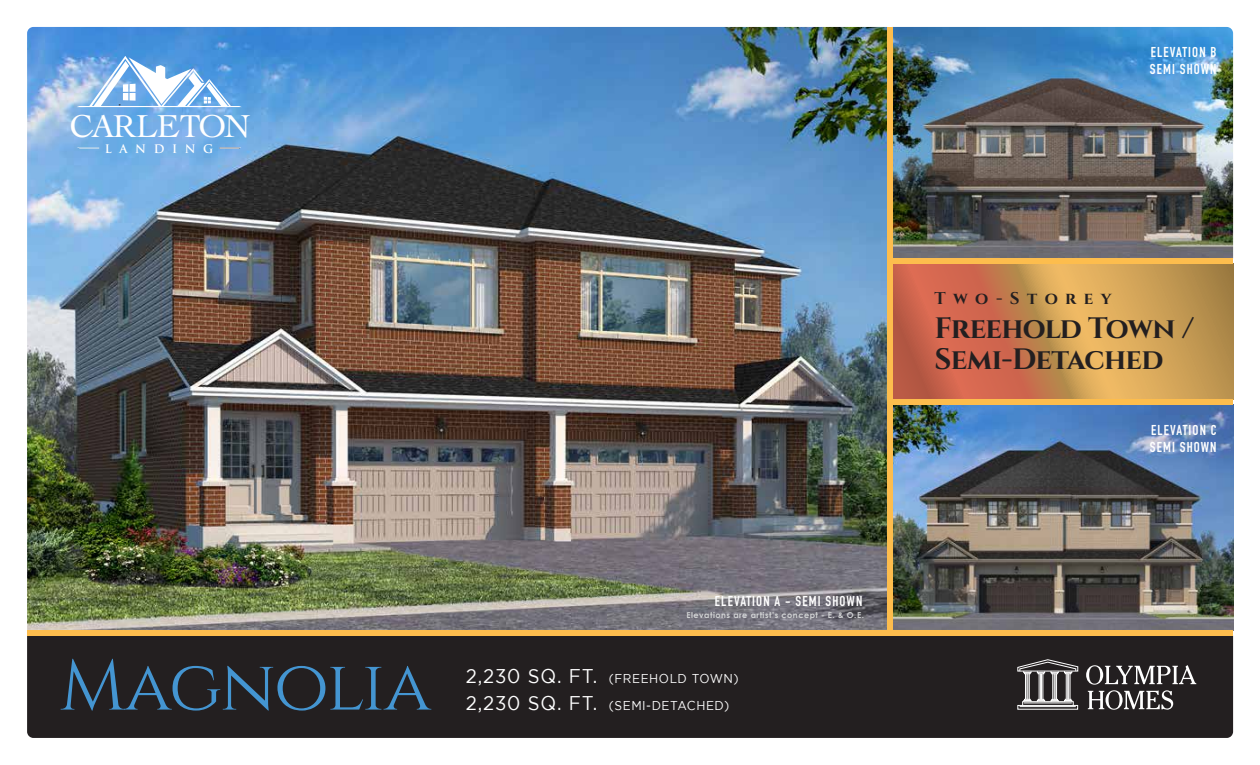
<style>
.page{position:relative;width:1260px;height:765px;background:#fff}
.page>*{position:absolute;margin:0;border:0;box-sizing:border-box;transform-origin:0 0}
.t1{font:71.12px "Cinzel";letter-spacing:-.025em;color:#4495d1}
.t2{font:33.25px "Cochin";letter-spacing:-.04em;color:#fff}
.t3{font:700 29.5px/30.9px "Cinzel";letter-spacing:-.025em;color:#231f20}
.t4{font:700 17px "Cinzel";letter-spacing:.44em;color:#231f20}
.t5{font:700 14.12px/17px "DIN Condensed";letter-spacing:.08em;color:#fff}
.t6{font:12.88px/27.1px "Gotham";letter-spacing:.045em;color:#fff;scale:.93 1}
.t7{font:700 11.5px "Trajan Pro";letter-spacing:.66em;color:#fff}
.t8{font:700 8.12px "Century Gothic";letter-spacing:.06em;color:#d1d3d4}
.s1{font-size:19.88px}
</style>
<div class="page">
<img style="left:27px;top:27px;width:860px;height:604px">
<img style="left:892px;top:405px;width:341px;height:226px">
<img style="left:892px;top:27px;width:341px;height:231px">
<div style="left:27px;top:636px;width:1206px;height:102px;background:#231f20"></div>
<svg style="left:892px;top:263px;width:341px;height:137px;background:#d08c53"></svg>
<hr style="left:1020px;top:706px;width:56px;height:1px;background:#fff">
<div style="left:1022px;top:701px;width:52px;height:5px;border:1px solid #fff"></div>
<hr style="left:1024px;top:703px;width:48px;height:1px;background:#fff">
<svg style="left:1017px;top:659px;width:61px;height:43px;background:#605d5d"></svg>
<svg style="left:1086px;top:665px;width:110px;height:45px"></svg>
<svg style="left:77px;top:56px;width:165px;height:51px"></svg>
<svg style="left:77px;top:148px;width:22px;height:1px"></svg>
<svg style="left:219px;top:148px;width:22px;height:1px"></svg>
<div style="left:27px;top:631px;width:1206px;height:5px;background:#fdbd4d"></div>
<div style="left:892px;top:258px;width:341px;height:5px;background:#fdbd4d"></div>
<div style="left:892px;top:400px;width:341px;height:5px;background:#fdbd4d"></div>
<div style="left:887px;top:27px;width:5px;height:607px;background:#fdbd4d"></div>
<h2 class="t2" style="left:70px;top:104px;width:182px">CARLETON</h2>
<p class="t7" style="left:105px;top:141px;width:110px">LANDING</p>
<p class="t5" style="left:715px;top:592px;width:149px">ELEVATION A - SEMI SHOWN</p>
<p class="t8" style="left:686px;top:609px;width:179px">Elevations are artist’s concept - E. &amp; O.E.</p>
<h1 class="t1" style="left:60px;top:644px;width:373px">Magnolia</h1>
<p class="t6" style="left:466px;top:664px;width:295px"><span class="s1">2,230 SQ. FT.</span> (FREEHOLD TOWN)<br><span class="s1">2,230 SQ. FT.</span> (SEMI-DETACHED)</p>
<p class="t5" style="left:1150px;top:44px;width:68px">ELEVATION B<br>SEMI SHOWN</p>
<p class="t4" style="left:935px;top:288px;width:178px">Two-Storey</p>
<h3 class="t3" style="left:935px;top:313px;width:261px">Freehold Town /<br>Semi-Detached</h3>
<p class="t5" style="left:1150px;top:422px;width:68px">ELEVATION C<br>SEMI SHOWN</p>
</div>
